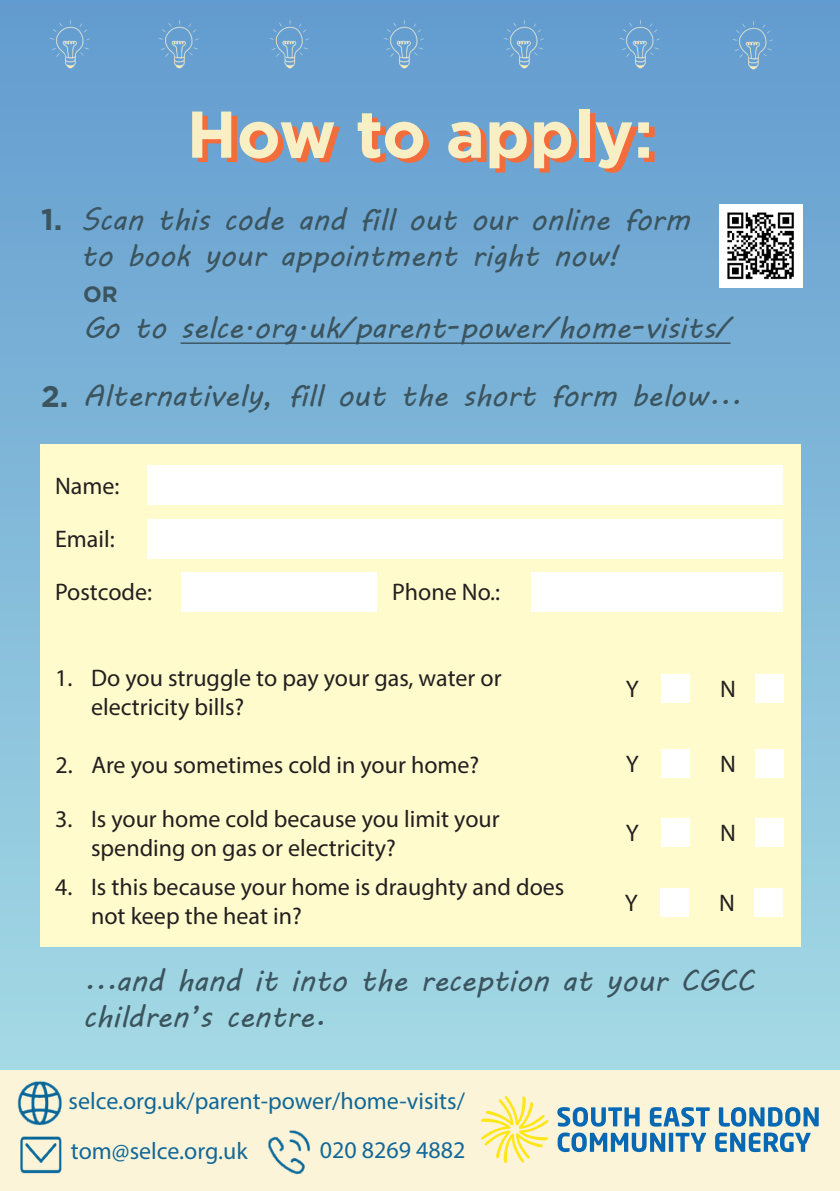
<style>
.page{position:relative;width:840px;height:1191px;background:#fff}
.page>*{position:absolute;margin:0;border:0;box-sizing:border-box;transform-origin:0 0}
.t1{font:700 66px "Gotham";color:#f36d3c}
.t2{font:30px/36px "MV Boli";color:#3b545e}
.t3{font:700 30px "Gotham";color:#3b545e}
.t4{font:24px/28.8px "Myriad Pro";color:#231f20}
.t5{font:24px "Myriad Pro";color:#126898}
.t6{font:24px "Myriad Pro";color:#136898}
.t7{font:700 22px "Gotham";color:#3b545e}
</style>
<div class="page">
<div style="left:0;top:0;width:839px;height:1070px;background:linear-gradient(to bottom,#629bcf,#a7dbe4)"></div>
<div style="left:0;top:1070px;width:839px;height:121px;background:#fbf4d8"></div>
<img style="left:20px;top:1136px;width:42px;height:38px">
<img style="left:17px;top:1081px;width:45px;height:45px">
<img style="left:268px;top:1130px;width:43px;height:45px">
<svg style="left:557px;top:1107px;width:82px;height:19px"></svg>
<svg style="left:649px;top:1107px;width:60px;height:19px"></svg>
<svg style="left:718px;top:1107px;width:100px;height:19px"></svg>
<svg style="left:557px;top:1132px;width:107px;height:20px"></svg>
<svg style="left:668px;top:1132px;width:4px;height:19px"></svg>
<svg style="left:675px;top:1132px;width:30px;height:19px"></svg>
<svg style="left:715px;top:1132px;width:95px;height:20px"></svg>
<svg style="left:481px;top:1096px;width:67px;height:67px"></svg>
<img style="left:44px;top:17px;width:52px;height:56px">
<img style="left:153px;top:17px;width:52px;height:56px">
<img style="left:263px;top:17px;width:53px;height:56px">
<img style="left:378px;top:17px;width:52px;height:56px">
<img style="left:497px;top:17px;width:53px;height:56px">
<img style="left:613px;top:17px;width:52px;height:56px">
<img style="left:726px;top:18px;width:52px;height:56px">
<div style="left:40px;top:444px;width:760px;height:503px;background:#fffbcc"></div>
<div style="left:147px;top:466px;width:635px;height:39px;background:#fff"></div>
<div style="left:147px;top:519px;width:635px;height:39px;background:#fff"></div>
<div style="left:181px;top:572px;width:195px;height:39px;background:#fff"></div>
<div style="left:530px;top:572px;width:252px;height:39px;background:#fff"></div>
<div style="left:660px;top:674px;width:28px;height:28px;background:#fff"></div>
<div style="left:660px;top:818px;width:28px;height:28px;background:#fff"></div>
<div style="left:660px;top:749px;width:28px;height:28px;background:#fff"></div>
<div style="left:659px;top:888px;width:29px;height:28px;background:#fff"></div>
<div style="left:754px;top:674px;width:29px;height:28px;background:#fff"></div>
<div style="left:754px;top:818px;width:29px;height:28px;background:#fff"></div>
<div style="left:754px;top:749px;width:29px;height:28px;background:#fff"></div>
<div style="left:753px;top:888px;width:29px;height:28px;background:#fff"></div>
<img style="left:719px;top:204px;width:82px;height:84px">
<hr style="left:180px;top:342px;width:550px;height:2px;background:#3b545e">
<p class="t3" style="left:41px;top:202px;width:23px">1.</p>
<p class="t3" style="left:41px;top:379px;width:29px">2.</p>
<p class="t1" style="left:192px;top:95px;width:468px">How to apply:</p>
<p class="t2" style="left:81px;top:201px;width:610px">Scan this code and fill out our online form to book your appointment right now!</p>
<p class="t7" style="left:83px;top:282px;width:36px">OR</p>
<p class="t2" style="left:83px;top:309px;width:648px">Go to selce.org.uk/parent-power/home-visits/</p>
<p class="t2" style="left:83px;top:377px;width:658px">Alternatively, fill out the short form below...</p>
<p class="t4" style="left:55px;top:471px;width:66px">Name:</p>
<p class="t4" style="left:55px;top:524px;width:61px">Email:</p>
<p class="t4" style="left:55px;top:577px;width:98px">Postcode:</p>
<p class="t4" style="left:392px;top:577px;width:109px">Phone No.:</p>
<p class="t4" style="left:91px;top:663px;width:412px;text-indent:-36px">1. Do you struggle to pay your gas, water or electricity bills?</p>
<p class="t4" style="left:55px;top:749px;width:425px">2. Are you sometimes cold in your home?</p>
<p class="t4" style="left:91px;top:804px;width:410px;text-indent:-36px">3. Is your home cold because you limit your spending on gas or electricity?</p>
<p class="t4" style="left:91px;top:872px;width:474px;text-indent:-36px">4. Is this because your home is draughty and does not keep the heat in?</p>
<p class="t4" style="left:625px;top:674px;width:14px">Y</p>
<p class="t4" style="left:625px;top:749px;width:14px">Y</p>
<p class="t4" style="left:625px;top:818px;width:14px">Y</p>
<p class="t4" style="left:624px;top:887px;width:14px">Y</p>
<p class="t4" style="left:719px;top:674px;width:17px">N</p>
<p class="t4" style="left:719px;top:749px;width:17px">N</p>
<p class="t4" style="left:719px;top:818px;width:17px">N</p>
<p class="t4" style="left:718px;top:887px;width:17px">N</p>
<p class="t2" style="left:83px;top:962px;width:672px">...and hand it into the reception at your CGCC children’s centre.</p>
<p class="t5" style="left:68px;top:1086px;width:397px">selce.org.uk/parent-power/home-visits/</p>
<p class="t6" style="left:319px;top:1135px;width:147px">020 8269 4882</p>
<p class="t6" style="left:71px;top:1136px;width:178px">tom@selce.org.uk</p>
</div>
